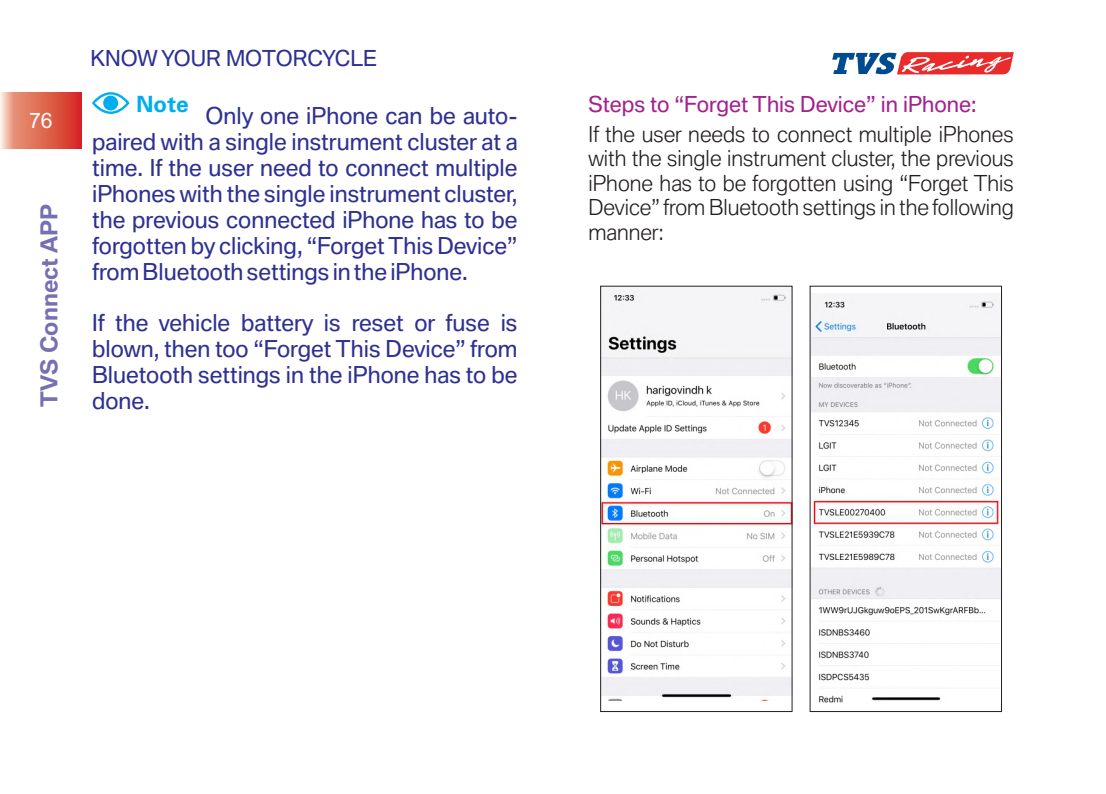
<style>
.page{position:relative;width:1106px;height:794px;background:#fff}
.page>*{position:absolute;margin:0;border:0;box-sizing:border-box;transform-origin:0 0}
.t1{font:22.5px/25.8px "BMW Type V2";color:#2e3092;text-align:justify}
.t2{font:300 22.5px "BMW Type V2";color:#7670b3}
.t3{font:700 22.5px "Univers";color:#00aeef}
.t4{font:300 21.25px/24.5px "BMW Type V2";color:#231f20;text-align:justify}
.t5{font:21.25px "BMW Type V2";color:#a3238e}
.t6{font:21.25px "BMW Type V2";color:#2e3092}
.t7{font:21.25px "Arial";color:#fff}
</style>
<div class="page">
<img style="left:602px;top:288px;width:188px;height:412px">
<div style="left:600px;top:286px;width:192px;height:426px;border:1px solid #231f20"></div>
<img style="left:811px;top:294px;width:189px;height:409px">
<div style="left:809px;top:286px;width:193px;height:426px;border:1px solid #231f20"></div>
<svg style="left:832px;top:52px;width:181px;height:22px"></svg>
<svg style="left:92px;top:92px;width:37px;height:22px"></svg>
<hr style="left:0;top:92px;width:1px;height:57px;background:#fff8f5">
<hr style="left:1px;top:92px;width:1px;height:57px;background:#fff1ea">
<hr style="left:2px;top:92px;width:1px;height:57px;background:#fce9df">
<hr style="left:3px;top:92px;width:1px;height:57px;background:#f9e0d5">
<hr style="left:4px;top:92px;width:1px;height:57px;background:#f7d7c9">
<hr style="left:5px;top:92px;width:1px;height:57px;background:#f7d0c0">
<hr style="left:6px;top:92px;width:1px;height:57px;background:#f5c8b7">
<hr style="left:7px;top:92px;width:1px;height:57px;background:#f2c1ae">
<hr style="left:8px;top:92px;width:1px;height:57px;background:#f0b9a5">
<hr style="left:9px;top:92px;width:1px;height:57px;background:#eeb19b">
<hr style="left:10px;top:92px;width:1px;height:57px;background:#edaa93">
<hr style="left:11px;top:92px;width:1px;height:57px;background:#eca188">
<hr style="left:12px;top:92px;width:1px;height:57px;background:#ea9a82">
<hr style="left:13px;top:92px;width:1px;height:57px;background:#e8947b">
<hr style="left:14px;top:92px;width:1px;height:57px;background:#e69077">
<hr style="left:15px;top:92px;width:1px;height:57px;background:#e68f76">
<hr style="left:16px;top:92px;width:1px;height:57px;background:#e68d74">
<hr style="left:17px;top:92px;width:1px;height:57px;background:#e58d73">
<hr style="left:18px;top:92px;width:1px;height:57px;background:#e58b71">
<hr style="left:19px;top:92px;width:1px;height:57px;background:#e5896f">
<hr style="left:20px;top:92px;width:1px;height:57px;background:#e5896e">
<hr style="left:21px;top:92px;width:1px;height:57px;background:#e4876d">
<hr style="left:22px;top:92px;width:1px;height:57px;background:#e4866c">
<hr style="left:23px;top:92px;width:1px;height:57px;background:#e4856b">
<hr style="left:24px;top:92px;width:1px;height:57px;background:#e48368">
<hr style="left:25px;top:92px;width:1px;height:57px;background:#e48268">
<hr style="left:26px;top:92px;width:1px;height:57px;background:#e48065">
<hr style="left:27px;top:92px;width:1px;height:57px;background:#e37f65">
<hr style="left:28px;top:92px;width:1px;height:57px;background:#e37d62">
<hr style="left:29px;top:92px;width:1px;height:57px;background:#e37c62">
<hr style="left:30px;top:92px;width:1px;height:57px;background:#e37b61">
<hr style="left:31px;top:92px;width:1px;height:57px;background:#e2795f">
<hr style="left:32px;top:92px;width:1px;height:57px;background:#e1785e">
<hr style="left:33px;top:92px;width:1px;height:57px;background:#e1765c">
<hr style="left:34px;top:92px;width:1px;height:57px;background:#e1765c">
<hr style="left:35px;top:92px;width:1px;height:57px;background:#e1745a">
<hr style="left:36px;top:92px;width:1px;height:57px;background:#e17258">
<hr style="left:37px;top:92px;width:1px;height:57px;background:#e07258">
<hr style="left:38px;top:92px;width:1px;height:57px;background:#e07056">
<hr style="left:39px;top:92px;width:1px;height:57px;background:#e06e54">
<hr style="left:40px;top:92px;width:1px;height:57px;background:#e06e54">
<hr style="left:41px;top:92px;width:1px;height:57px;background:#de6b51">
<hr style="left:42px;top:92px;width:1px;height:57px;background:#de6a50">
<hr style="left:43px;top:92px;width:1px;height:57px;background:#de684e">
<hr style="left:44px;top:92px;width:1px;height:57px;background:#de674d">
<hr style="left:45px;top:92px;width:1px;height:57px;background:#de654b">
<hr style="left:46px;top:92px;width:1px;height:57px;background:#de634a">
<hr style="left:47px;top:92px;width:1px;height:57px;background:#dd6249">
<hr style="left:48px;top:92px;width:1px;height:57px;background:#dd6047">
<hr style="left:49px;top:92px;width:1px;height:57px;background:#dd6047">
<hr style="left:50px;top:92px;width:1px;height:57px;background:#dd5e46">
<hr style="left:51px;top:92px;width:1px;height:57px;background:#dd5c44">
<hr style="left:52px;top:92px;width:1px;height:57px;background:#dd5b43">
<hr style="left:53px;top:92px;width:1px;height:57px;background:#db5841">
<hr style="left:54px;top:92px;width:1px;height:57px;background:#db5741">
<hr style="left:55px;top:92px;width:1px;height:57px;background:#db553f">
<hr style="left:56px;top:92px;width:1px;height:57px;background:#db543e">
<hr style="left:57px;top:92px;width:1px;height:57px;background:#db533d">
<hr style="left:58px;top:92px;width:1px;height:57px;background:#da503b">
<hr style="left:59px;top:92px;width:1px;height:57px;background:#da4f3b">
<hr style="left:60px;top:92px;width:1px;height:57px;background:#da4d39">
<hr style="left:61px;top:92px;width:1px;height:57px;background:#da4c38">
<hr style="left:62px;top:92px;width:1px;height:57px;background:#da4a37">
<hr style="left:63px;top:92px;width:1px;height:57px;background:#d94735">
<hr style="left:64px;top:92px;width:1px;height:57px;background:#d94635">
<hr style="left:65px;top:92px;width:1px;height:57px;background:#d94434">
<hr style="left:66px;top:92px;width:1px;height:57px;background:#d94233">
<hr style="left:67px;top:92px;width:1px;height:57px;background:#d83f31">
<hr style="left:68px;top:92px;width:1px;height:57px;background:#d83e31">
<hr style="left:69px;top:92px;width:1px;height:57px;background:#d83d30">
<hr style="left:70px;top:92px;width:1px;height:57px;background:#d83a2f">
<hr style="left:71px;top:92px;width:1px;height:57px;background:#d8392e">
<hr style="left:72px;top:92px;width:1px;height:57px;background:#d8352d">
<hr style="left:73px;top:92px;width:1px;height:57px;background:#d7332c">
<hr style="left:74px;top:92px;width:1px;height:57px;background:#d7322b">
<hr style="left:75px;top:92px;width:1px;height:57px;background:#d72e2a">
<hr style="left:76px;top:92px;width:1px;height:57px;background:#d72c2a">
<hr style="left:77px;top:92px;width:1px;height:57px;background:#d72b29">
<hr style="left:78px;top:92px;width:1px;height:57px;background:#d52728">
<hr style="left:79px;top:92px;width:1px;height:57px;background:#d52628">
<hr style="left:80px;top:92px;width:1px;height:57px;background:#d52127">
<hr style="left:81px;top:92px;width:1px;height:57px;background:#d52027">
<p class="t7" style="left:29px;top:113px;width:25px">76</p>
<p class="t2" style="left:40px;top:407px;width:204px;rotate:-90deg">TVS Connect APP</p>
<p class="t6" style="left:91px;top:50px;width:288px">KNOW YOUR MOTORCYCLE</p>
<p class="t3" style="left:136px;top:95px;width:54px">Note</p>
<p class="t1" style="left:92px;top:105px;width:427px;text-indent:113px">Only one iPhone can be auto&shy;paired with a single instrument cluster at a time. If the user need to connect multiple iPhones with the single instrument cluster, the previous connected iPhone has to be forgotten by clicking, “ForgetThis Device” from Bluetooth settings in the iPhone.</p>
<p class="t1" style="left:92px;top:312px;width:427px">If the vehicle battery is reset or fuse is blown, then too “Forget This Device” from Bluetooth settings in the iPhone has to be done.</p>
<p class="t5" style="left:588px;top:96px;width:389px">Steps to “Forget This Device” in iPhone:</p>
<p class="t4" style="left:588px;top:123px;width:427px">If the user needs to connect multiple iPhones with the single instrument cluster, the previous iPhone has to be forgotten using “Forget This Device” from Bluetooth settings in the following manner:</p>
</div>
